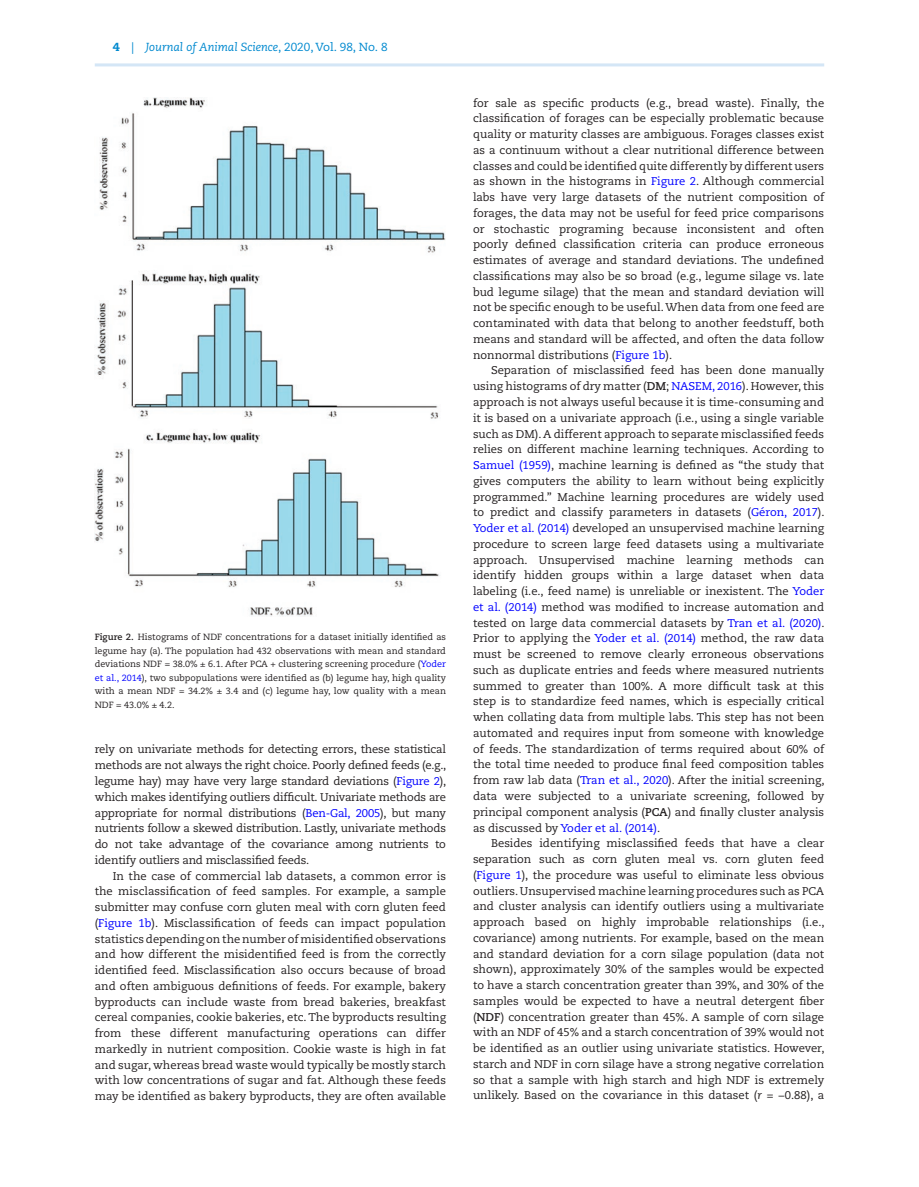
<style>
.page{position:relative;width:919px;height:1187px;background:#fff}
.page>*{position:absolute;margin:0;border:0;box-sizing:border-box;transform-origin:0 0}
.t1{font:italic 11.7px "Caecilia LT Std";color:#0089cf}
.t2{font:11.25px/15.8px "Caecilia LT Std";color:#231f20;text-align:justify}
.t3{font:9px/13.5px "Caecilia LT Std";color:#231f20;text-align:justify}
.s1{font-weight:800;font-style:normal}
.s2{font-style:normal}
.s3{font-weight:700}
.s4{color:#00f}
.s5{font-style:italic}
</style>
<div class="page">
<hr style="left:95px;top:63px;width:729px;height:3px;background:#d4e6f6">
<img style="left:95px;top:98px;width:351px;height:518px">
<p class="t1" style="left:113px;top:41px;width:276px"><span class="s1">4</span> <span class="s2">|</span> Journal of Animal Science<span class="s2">, 2020, Vol. 98, No. 8</span></p>
<p class="t3" style="left:95px;top:630px;width:353px"><span class="s3">Figure 2.</span> Histograms of NDF concentrations for a dataset initially identified as legume hay (a). The population had 432 observations with mean and standard deviations NDF = 38.0% ± 6.1. After PCA + clustering screening procedure (<span class="s4">Yoder et al., 2014</span>), two subpopulations were identified as (b) legume hay, high quality with a mean NDF = 34.2% ± 3.4 and (c) legume hay, low quality with a mean NDF = 43.0% ± 4.2.</p>
<p class="t2" style="left:95px;top:741px;width:353px">rely on univariate methods for detecting errors, these statistical methods are not always the right choice. Poorly defined feeds (e.g., legume hay) may have very large standard deviations (<span class="s4">Figure 2</span>), which makes identifying outliers difficult. Univariate methods are appropriate for normal distributions (<span class="s4">Ben-Gal, 2005</span>), but many nutrients follow a skewed distribution. Lastly, univariate methods do not take advantage of the covariance among nutrients to identify outliers and misclassified feeds.</p>
<p class="t2" style="left:95px;top:867px;width:353px;text-indent:18px">In the case of commercial lab datasets, a common error is the misclassification of feed samples. For example, a sample submitter may confuse corn gluten meal with corn gluten feed (<span class="s4">Figure 1b</span>). Misclassification of feeds can impact population statistics depending on the number of misidentified observations and how different the misidentified feed is from the correctly identified feed. Misclassification also occurs because of broad and often ambiguous definitions of feeds. For example, bakery byproducts can include waste from bread bakeries, breakfast cereal companies, cookie bakeries, etc. The byproducts resulting from these different manufacturing operations can differ markedly in nutrient composition. Cookie waste is high in fat and sugar, whereas bread waste would typically be mostly starch with low concentrations of sugar and fat. Although these feeds may be identified as bakery byproducts, they are often available</p>
<p class="t2" style="left:473px;top:95px;width:353px">for sale as specific products (e.g., bread waste). Finally, the classification of forages can be especially problematic because quality or maturity classes are ambiguous. Forages classes exist as a continuum without a clear nutritional difference between classes and could be identified quite differently by different users as shown in the histograms in <span class="s4">Figure 2</span>. Although commercial labs have very large datasets of the nutrient composition of forages, the data may not be useful for feed price comparisons or stochastic programing because inconsistent and often poorly defined classification criteria can produce erroneous estimates of average and standard deviations. The undefined classifications may also be so broad (e.g., legume silage vs. late bud legume silage) that the mean and standard deviation will not be specific enough to be useful. When data from one feed are contaminated with data that belong to another feedstuff, both means and standard will be affected, and often the data follow nonnormal distributions (<span class="s4">Figure 1b</span>).</p>
<p class="t2" style="left:473px;top:363px;width:353px;text-indent:18px">Separation of misclassified feed has been done manually using histograms of dry matter (<span class="s3">DM</span>; <span class="s4">NASEM, 2016</span>). However, this approach is not always useful because it is time-consuming and it is based on a univariate approach (i.e., using a single variable such as DM). A different approach to separate misclassified feeds relies on different machine learning techniques. According to <span class="s4">Samuel (1959)</span>, machine learning is defined as “the study that gives computers the ability to learn without being explicitly programmed.” Machine learning procedures are widely used to predict and classify parameters in datasets (<span class="s4">Géron, 2017</span>).<br><span class="s4">Yoder et al. (2014)</span> developed an unsupervised machine learning procedure to screen large feed datasets using a multivariate approach. Unsupervised machine learning methods can identify hidden groups within a large dataset when data labeling (i.e., feed name) is unreliable or inexistent. The <span class="s4">Yoder et al. (2014)</span> method was modified to increase automation and tested on large data commercial datasets by <span class="s4">Tran et al. (2020)</span>.<br>Prior to applying the <span class="s4">Yoder et al. (2014)</span> method, the raw data must be screened to remove clearly erroneous observations such as duplicate entries and feeds where measured nutrients summed to greater than 100%. A more difficult task at this step is to standardize feed names, which is especially critical when collating data from multiple labs. This step has not been automated and requires input from someone with knowledge of feeds. The standardization of terms required about 60% of the total time needed to produce final feed composition tables from raw lab data (<span class="s4">Tran et al., 2020</span>). After the initial screening, data were subjected to a univariate screening, followed by principal component analysis (<span class="s3">PCA</span>) and finally cluster analysis as discussed by <span class="s4">Yoder et al. (2014)</span>.</p>
<p class="t2" style="left:473px;top:835px;width:353px;text-indent:18px">Besides identifying misclassified feeds that have a clear separation such as corn gluten meal vs. corn gluten feed (<span class="s4">Figure 1</span>), the procedure was useful to eliminate less obvious outliers. Unsupervised machine learning procedures such as PCA and cluster analysis can identify outliers using a multivariate approach based on highly improbable relationships (i.e., covariance) among nutrients. For example, based on the mean and standard deviation for a corn silage population (data not shown), approximately 30% of the samples would be expected to have a starch concentration greater than 39%, and 30% of the samples would be expected to have a neutral detergent fiber (<span class="s3">NDF</span>) concentration greater than 45%. A sample of corn silage with an NDF of 45% and a starch concentration of 39% would not be identified as an outlier using univariate statistics. However, starch and NDF in corn silage have a strong negative correlation so that a sample with high starch and high NDF is extremely unlikely. Based on the covariance in this dataset (<span class="s5">r</span> = −0.88), a</p>
</div>
